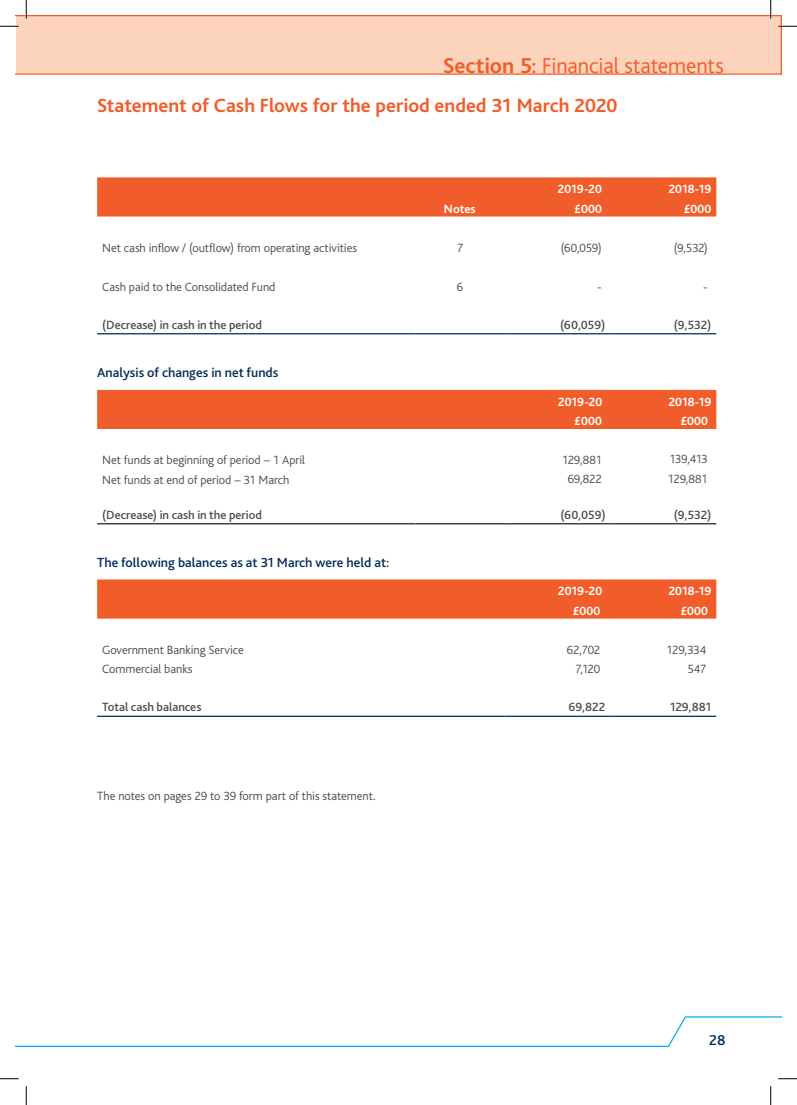
<style>
.page{position:relative;width:797px;height:1105px;background:#fff}
.page>*{position:absolute;margin:0;border:0;box-sizing:border-box;transform-origin:0 0}
.t1{font:300 22.5px "Bliss";letter-spacing:-.005em;color:#f15d2a}
.Heading_2{font:700 20px "Bliss";color:#f15d2a}
.t2{font:500 15px "Bliss";color:#002a5b}
.sub-sub-heading{font:500 13.75px "Bliss";color:#002a5b}
.Body{font:300 12.5px "Bliss";letter-spacing:-.005em;color:#4b4c4d}
.Body_Medium{font:500 12.5px "Bliss";letter-spacing:-.005em;color:#4b4c4d}
.Body-2{font:700 12.5px "Bliss";color:#fff}
.s1{font-weight:700}
.s2{font-weight:500}
</style>
<div class="page">
<svg style="left:16px;top:1016px;width:765px;height:73px"></svg>
<div style="left:16px;top:16px;width:765px;height:59px;background:#fcd3bb"></div>
<div style="left:97px;top:177px;width:619px;height:39px;background:#f15d2a"></div>
<hr style="left:97px;top:333px;width:318px;height:1px;background:#002a5b">
<hr style="left:415px;top:333px;width:89px;height:1px;background:#002a5b">
<hr style="left:504px;top:333px;width:106px;height:1px;background:#002a5b">
<hr style="left:610px;top:333px;width:106px;height:1px;background:#002a5b">
<div style="left:97px;top:390px;width:619px;height:39px;background:#f15d2a"></div>
<hr style="left:97px;top:523px;width:318px;height:1px;background:#231f20">
<hr style="left:415px;top:523px;width:89px;height:1px;background:#231f20">
<hr style="left:504px;top:523px;width:106px;height:1px;background:#231f20">
<hr style="left:610px;top:523px;width:106px;height:1px;background:#231f20">
<div style="left:97px;top:579px;width:619px;height:40px;background:#f15d2a"></div>
<hr style="left:97px;top:716px;width:407px;height:1px;background:#002a5b">
<hr style="left:504px;top:716px;width:106px;height:1px;background:#002a5b">
<hr style="left:610px;top:716px;width:106px;height:1px;background:#002a5b">
<svg style="left:0;top:25px;width:19px;height:2px"></svg>
<svg style="left:778px;top:25px;width:19px;height:2px"></svg>
<svg style="left:0;top:1078px;width:19px;height:1px"></svg>
<svg style="left:778px;top:1078px;width:19px;height:1px"></svg>
<svg style="left:25px;top:0;width:2px;height:19px"></svg>
<svg style="left:25px;top:1086px;width:2px;height:19px"></svg>
<svg style="left:770px;top:0;width:1px;height:19px"></svg>
<svg style="left:770px;top:1086px;width:1px;height:19px"></svg>
<h1 class="t1" style="left:443px;top:54px;width:282px"><span class="s1">Section 5</span><span class="s2">:</span> Financial statements</h1>
<p class="Heading_2" style="left:97px;top:95px;width:521px">Statement of Cash Flows for the period ended 31 March 2020</p>
<p class="Body-2" style="left:557px;top:183px;width:46px">2019-20</p>
<p class="Body-2" style="left:668px;top:183px;width:44px">2018-19</p>
<p class="Body-2" style="left:444px;top:202px;width:33px">Notes</p>
<p class="Body-2" style="left:574px;top:202px;width:29px">£000</p>
<p class="Body-2" style="left:683px;top:202px;width:29px">£000</p>
<p class="Body" style="left:102px;top:241px;width:256px">Net cash inflow / (outflow) from operating activities</p>
<p class="Body" style="left:456px;top:241px;width:8px">7</p>
<p class="Body" style="left:560px;top:241px;width:43px">(60,059)</p>
<p class="Body" style="left:673px;top:241px;width:36px">(9,532)</p>
<p class="Body" style="left:102px;top:280px;width:175px">Cash paid to the Consolidated Fund</p>
<p class="Body" style="left:456px;top:280px;width:8px">6</p>
<p class="Body" style="left:597px;top:280px;width:6px">-</p>
<p class="Body" style="left:703px;top:280px;width:6px">-</p>
<p class="Body_Medium" style="left:102px;top:317px;width:161px">(Decrease) in cash in the period</p>
<p class="Body_Medium" style="left:560px;top:317px;width:47px">(60,059)</p>
<p class="Body_Medium" style="left:674px;top:317px;width:39px">(9,532)</p>
<p class="sub-sub-heading" style="left:97px;top:364px;width:183px">Analysis of changes in net funds</p>
<p class="Body-2" style="left:558px;top:395px;width:46px">2019-20</p>
<p class="Body-2" style="left:668px;top:395px;width:44px">2018-19</p>
<p class="Body-2" style="left:574px;top:415px;width:29px">£000</p>
<p class="Body-2" style="left:680px;top:415px;width:29px">£000</p>
<p class="Body" style="left:102px;top:454px;width:204px">Net funds at beginning of period – 1 April</p>
<p class="Body" style="left:562px;top:454px;width:41px">129,881</p>
<p class="Body" style="left:669px;top:452px;width:40px">139,413</p>
<p class="Body" style="left:102px;top:473px;width:189px">Net funds at end of period – 31 March</p>
<p class="Body" style="left:567px;top:472px;width:36px">69,822</p>
<p class="Body" style="left:667px;top:472px;width:41px">129,881</p>
<p class="Body_Medium" style="left:102px;top:507px;width:161px">(Decrease) in cash in the period</p>
<p class="Body_Medium" style="left:560px;top:507px;width:47px">(60,059)</p>
<p class="Body_Medium" style="left:674px;top:507px;width:39px">(9,532)</p>
<p class="sub-sub-heading" style="left:97px;top:554px;width:294px">The following balances as at 31 March were held at:</p>
<p class="Body-2" style="left:558px;top:585px;width:46px">2019-20</p>
<p class="Body-2" style="left:668px;top:585px;width:44px">2018-19</p>
<p class="Body-2" style="left:573px;top:604px;width:29px">£000</p>
<p class="Body-2" style="left:680px;top:604px;width:29px">£000</p>
<p class="Body" style="left:102px;top:643px;width:143px">Government Banking Service</p>
<p class="Body" style="left:567px;top:643px;width:35px">62,702</p>
<p class="Body" style="left:666px;top:643px;width:41px">129,334</p>
<p class="Body" style="left:102px;top:663px;width:92px">Commercial banks</p>
<p class="Body" style="left:575px;top:663px;width:27px">7,120</p>
<p class="Body" style="left:687px;top:663px;width:20px">547</p>
<p class="Body_Medium" style="left:102px;top:699px;width:101px">Total cash balances</p>
<p class="Body_Medium" style="left:568px;top:699px;width:38px">69,822</p>
<p class="Body_Medium" style="left:670px;top:699px;width:43px">129,881</p>
<p class="Body" style="left:97px;top:790px;width:280px">The notes on pages 29 to 39 form part of this statement.</p>
<p class="t2" style="left:709px;top:1031px;width:18px">28</p>
</div>
